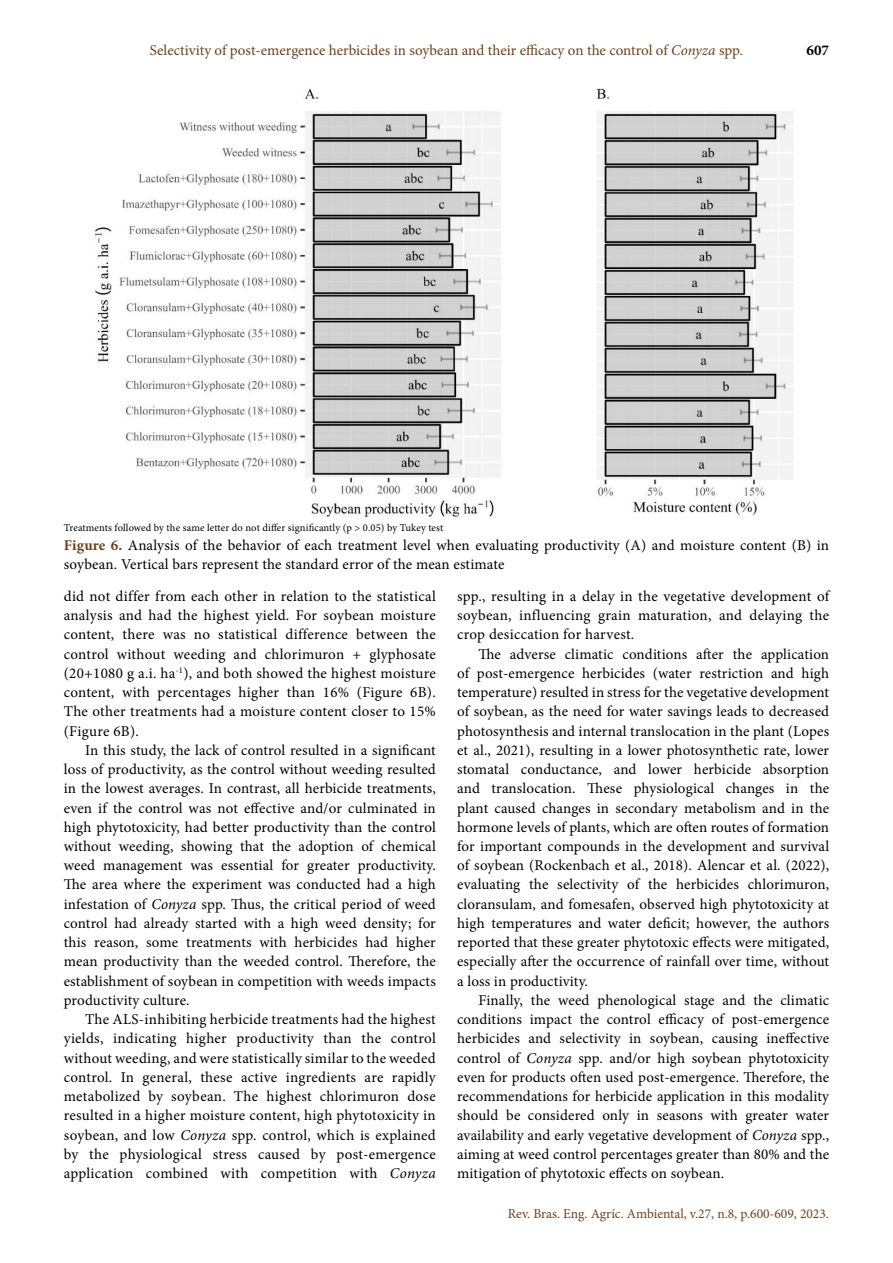
<style>
.page{position:relative;width:893px;height:1263px;background:#fff}
.page>*{position:absolute;margin:0;border:0;box-sizing:border-box;transform-origin:0 0}
.t1{font:15px/19.2px "Minion Pro";letter-spacing:.01em;color:#000;text-align:justify}
.t2{font:15px "Minion Pro";color:#6c4119}
.t3{font:700 15px "Minion Pro";color:#000}
.t4{font:13.5px "Minion Pro";color:#6c4119}
.t5{font:10.5px "Minion Pro";letter-spacing:.01em;color:#000}
.s1{font-style:italic}
.s2{font-weight:700;color:#6c4119}
</style>
<div class="page">
<img style="left:95px;top:88px;width:699px;height:429px">
<p class="t2" style="left:150px;top:40px;width:594px">Selectivity of post-emergence herbicides in soybean and their efficacy on the control of <span class="s1">Conyza</span> spp.</p>
<p class="t3" style="left:806px;top:40px;width:24px">607</p>
<p class="t5" style="left:64px;top:521px;width:381px">Treatments followed by the same letter do not differ significantly (p &gt; 0.05) by Tukey test</p>
<p class="t1" style="left:64px;top:536px;width:767px;line-height:18.8px"><span class="s2">Figure 6.</span> Analysis of the behavior of each treatment level when evaluating productivity (A) and moisture content (B) in soybean. Vertical bars represent the standard error of the mean estimate</p>
<p class="t1" style="left:64px;top:587px;width:374px">did not differ from each other in relation to the statistical analysis and had the highest yield. For soybean moisture content, there was no statistical difference between the control without weeding and chlorimuron + glyphosate (20+1080 g a.i. ha<sup>-1</sup>), and both showed the highest moisture content, with percentages higher than 16% (Figure 6B).<br>The other treatments had a moisture content closer to 15% (Figure 6B).</p>
<p class="t1" style="left:64px;top:740px;width:374px;text-indent:21px">In this study, the lack of control resulted in a significant loss of productivity, as the control without weeding resulted in the lowest averages. In contrast, all herbicide treatments, even if the control was not effective and/or culminated in high phytotoxicity, had better productivity than the control without weeding, showing that the adoption of chemical weed management was essential for greater productivity.<br>The area where the experiment was conducted had a high infestation of <span class="s1">Conyza</span> spp. Thus, the critical period of weed control had already started with a high weed density; for this reason, some treatments with herbicides had higher mean productivity than the weeded control. Therefore, the establishment of soybean in competition with weeds impacts productivity culture.</p>
<p class="t1" style="left:64px;top:1010px;width:374px;text-indent:21px">The ALS-inhibiting herbicide treatments had the highest yields, indicating higher productivity than the control without weeding, and were statistically similar to the weeded control. In general, these active ingredients are rapidly metabolized by soybean. The highest chlorimuron dose resulted in a higher moisture content, high phytotoxicity in soybean, and low <span class="s1">Conyza</span> spp. control, which is explained by the physiological stress caused by post-emergence application combined with competition with <span class="s1">Conyza</span></p>
<p class="t1" style="left:457px;top:587px;width:374px">spp., resulting in a delay in the vegetative development of soybean, influencing grain maturation, and delaying the crop desiccation for harvest.</p>
<p class="t1" style="left:457px;top:644px;width:374px;text-indent:21px">The adverse climatic conditions after the application of post-emergence herbicides (water restriction and high temperature) resulted in stress for the vegetative development of soybean, as the need for water savings leads to decreased photosynthesis and internal translocation in the plant (Lopes et al., 2021), resulting in a lower photosynthetic rate, lower stomatal conductance, and lower herbicide absorption and translocation. These physiological changes in the plant caused changes in secondary metabolism and in the hormone levels of plants, which are often routes of formation for important compounds in the development and survival of soybean (Rockenbach et al., 2018). Alencar et al. (2022), evaluating the selectivity of the herbicides chlorimuron, cloransulam, and fomesafen, observed high phytotoxicity at high temperatures and water deficit; however, the authors reported that these greater phytotoxic effects were mitigated, especially after the occurrence of rainfall over time, without a loss in productivity.</p>
<p class="t1" style="left:457px;top:990px;width:374px;text-indent:21px">Finally, the weed phenological stage and the climatic conditions impact the control efficacy of post-emergence herbicides and selectivity in soybean, causing ineffective control of <span class="s1">Conyza</span> spp. and/or high soybean phytotoxicity even for products often used post-emergence. Therefore, the recommendations for herbicide application in this modality should be considered only in seasons with greater water availability and early vegetative development of <span class="s1">Conyza</span> spp., aiming at weed control percentages greater than 80% and the mitigation of phytotoxic effects on soybean.</p>
<p class="t4" style="left:508px;top:1204px;width:323px">Rev. Bras. Eng. Agríc. Ambiental, v.27, n.8, p.600-609, 2023.</p>
</div>
